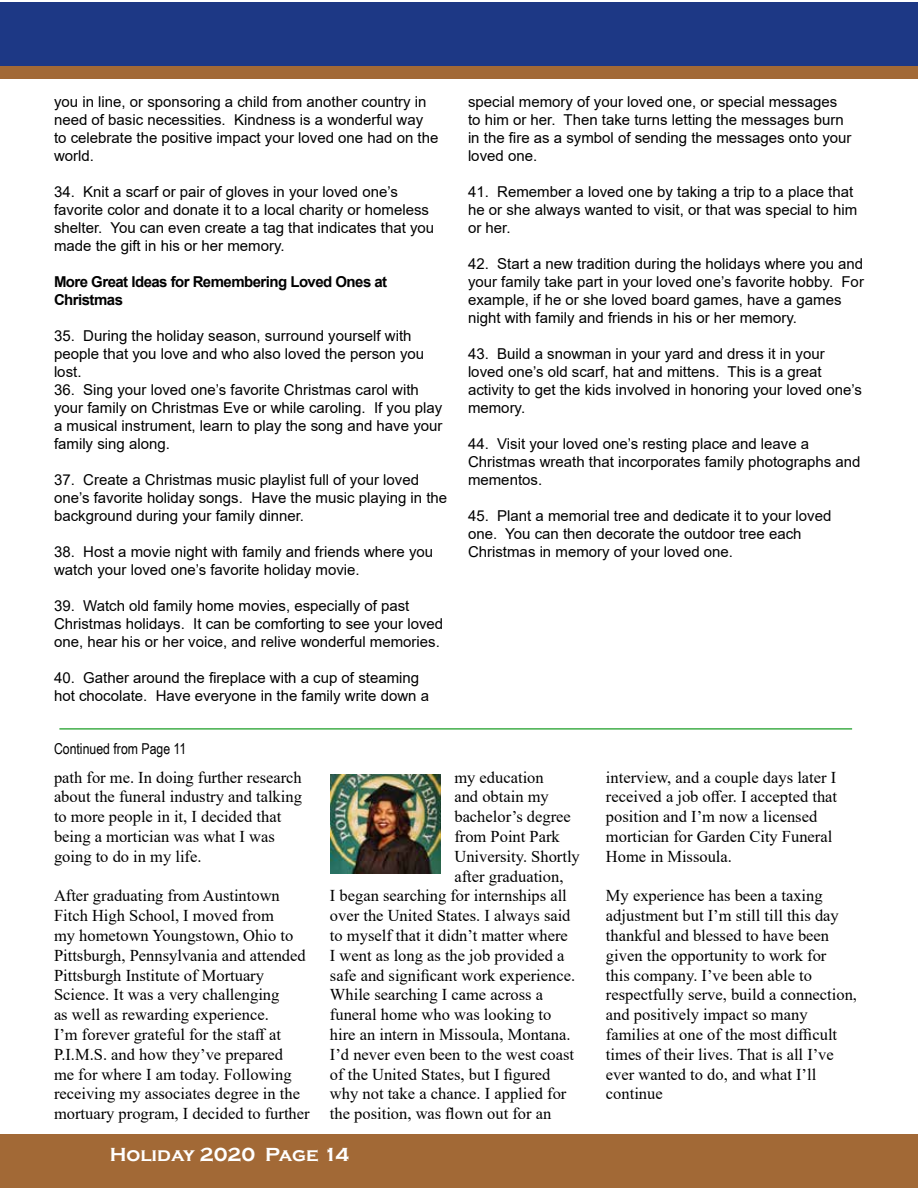
<style>
.page{position:relative;width:918px;height:1188px;background:#fff}
.page>*{position:absolute;margin:0;border:0;box-sizing:border-box;transform-origin:0 0}
.t1{font:700 19.5px "Copperplate Gothic";color:#fff}
.t2{font:16.5px/19.8px "Times New Roman";color:#000}
.t3{font:15px/18px "Arial";color:#000}
.t4{font:700 15px/18px "Arial";letter-spacing:-.035em;color:#000}
.t5{font:15px "Arial Narrow";color:#000}
</style>
<div class="page">
<div style="left:0;top:2px;width:918px;height:65px;background:#1d3885"></div>
<div style="left:0;top:66px;width:918px;height:13px;background:#a26936"></div>
<div style="left:0;top:1134px;width:918px;height:54px;background:#a26936"></div>
<hr style="left:59px;top:728px;width:793px;height:2px;background:#41ad49">
<img style="left:330px;top:774px;width:111px;height:100px">
<p class="t3" style="left:54px;top:92px;width:386px">you in line, or sponsoring a child from another country in need of basic necessities. Kindness is a wonderful way to celebrate the positive impact your loved one had on the world.</p>
<p class="t3" style="left:54px;top:182px;width:382px">34. Knit a scarf or pair of gloves in your loved one’s favorite color and donate it to a local charity or homeless shelter. You can even create a tag that indicates that you made the gift in his or her memory.</p>
<p class="t4" style="left:54px;top:272px;width:335px">More Great Ideas for Remembering Loved Ones at<br>Christmas</p>
<p class="t3" style="left:54px;top:326px;width:372px">35. During the holiday season, surround yourself with people that you love and who also loved the person you lost.</p>
<p class="t3" style="left:54px;top:380px;width:390px">36. Sing your loved one’s favorite Christmas carol with your family on Christmas Eve or while caroling. If you play a musical instrument, learn to play the song and have your family sing along.</p>
<p class="t3" style="left:54px;top:470px;width:395px">37. Create a Christmas music playlist full of your loved one’s favorite holiday songs. Have the music playing in the background during your family dinner.</p>
<p class="t3" style="left:54px;top:542px;width:381px">38. Host a movie night with family and friends where you watch your loved one’s favorite holiday movie.</p>
<p class="t3" style="left:54px;top:596px;width:391px">39. Watch old family home movies, especially of past<br>Christmas holidays. It can be comforting to see your loved one, hear his or her voice, and relive wonderful memories.</p>
<p class="t3" style="left:54px;top:668px;width:377px">40. Gather around the fireplace with a cup of steaming hot chocolate. Have everyone in the family write down a</p>
<p class="t5" style="left:54px;top:738px;width:134px">Continued from Page 11</p>
<p class="t3" style="left:468px;top:92px;width:385px">special memory of your loved one, or special messages to him or her. Then take turns letting the messages burn in the fire as a symbol of sending the messages onto your loved one.</p>
<p class="t3" style="left:468px;top:182px;width:391px">41. Remember a loved one by taking a trip to a place that he or she always wanted to visit, or that was special to him or her.</p>
<p class="t3" style="left:468px;top:254px;width:397px">42. Start a new tradition during the holidays where you and your family take part in your loved one’s favorite hobby. For example, if he or she loved board games, have a games night with family and friends in his or her memory.</p>
<p class="t3" style="left:468px;top:344px;width:396px">43. Build a snowman in your yard and dress it in your loved one’s old scarf, hat and mittens. This is a great activity to get the kids involved in honoring your loved one’s memory.</p>
<p class="t3" style="left:468px;top:434px;width:394px">44. Visit your loved one’s resting place and leave a<br>Christmas wreath that incorporates family photographs and mementos.</p>
<p class="t3" style="left:468px;top:506px;width:365px">45. Plant a memorial tree and dedicate it to your loved one. You can then decorate the outdoor tree each<br>Christmas in memory of your loved one.</p>
<p class="t2" style="left:54px;top:767px;width:249px">path for me. In doing further research about the funeral industry and talking to more people in it, I decided that being a mortician was what I was going to do in my life.</p>
<p class="t2" style="left:54px;top:885px;width:257px">After graduating from Austintown Fitch High School, I moved from<br>my hometown Youngstown, Ohio to Pittsburgh, Pennsylvania and attended Pittsburgh Institute of Mortuary Science. It was a very challenging<br>as well as rewarding experience.<br>I’m forever grateful for the staff at P.I.M.S. and how they’ve prepared<br>me for where I am today. Following receiving my associates degree in the mortuary program, I decided to further</p>
<p class="t2" style="left:454px;top:767px;width:91px">my education</p>
<p class="t2" style="left:454px;top:786px;width:96px">and obtain my</p>
<p class="t2" style="left:454px;top:806px;width:118px">bachelor’s degree</p>
<p class="t2" style="left:454px;top:826px;width:107px">from Point Park</p>
<p class="t2" style="left:454px;top:846px;width:127px">University. Shortly</p>
<p class="t2" style="left:454px;top:866px;width:111px">after graduation,</p>
<p class="t2" style="left:330px;top:885px;width:238px">I began searching for internships all</p>
<p class="t2" style="left:330px;top:905px;width:242px">over the United States. I always said</p>
<p class="t2" style="left:330px;top:925px;width:239px">to myself that it didn’t matter where</p>
<p class="t2" style="left:330px;top:945px;width:236px">I went as long as the job provided a</p>
<p class="t2" style="left:330px;top:965px;width:247px">safe and significant work experience.</p>
<p class="t2" style="left:330px;top:984px;width:215px">While searching I came across a</p>
<p class="t2" style="left:330px;top:1004px;width:223px">funeral home who was looking to</p>
<p class="t2" style="left:330px;top:1024px;width:242px">hire an intern in Missoula, Montana.</p>
<p class="t2" style="left:330px;top:1044px;width:246px">I’d never even been to the west coast</p>
<p class="t2" style="left:330px;top:1064px;width:222px">of the United States, but I figured</p>
<p class="t2" style="left:330px;top:1083px;width:238px">why not take a chance. I applied for</p>
<p class="t2" style="left:330px;top:1103px;width:223px">the position, was flown out for an</p>
<h1 class="t1" style="left:110px;top:1144px;width:241px">Holiday 2020 Page 14</h1>
<p class="t2" style="left:606px;top:767px;width:233px">interview, and a couple days later I received a job offer. I accepted that position and I’m now a licensed mortician for Garden City Funeral<br>Home in Missoula.</p>
<p class="t2" style="left:606px;top:885px;width:253px">My experience has been a taxing adjustment but I’m still till this day thankful and blessed to have been given the opportunity to work for<br>this company. I’ve been able to respectfully serve, build a connection, and positively impact so many families at one of the most difficult times of their lives. That is all I’ve ever wanted to do, and what I’ll continue</p>
</div>
